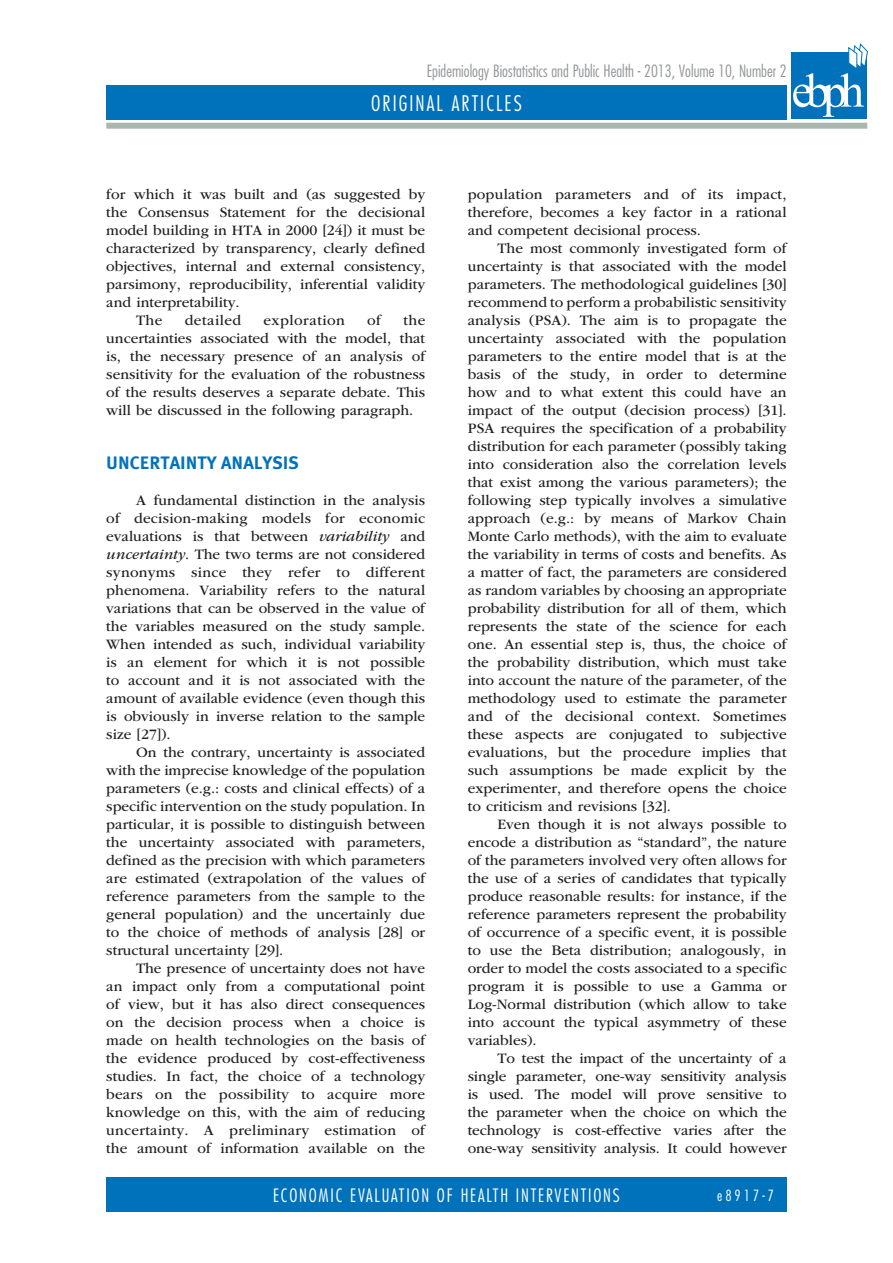
<style>
.page{position:relative;width:893px;height:1263px;background:#fff}
.page>*{position:absolute;margin:0;border:0;box-sizing:border-box;transform-origin:0 0}
.t1{font:300 condensed 21px "Futura Std";letter-spacing:.1em;color:#fff}
.t2{font:300 condensed 18px "Futura Std";letter-spacing:.1em;color:#fff}
.t3{font:700 18px "Meta Plus";color:#0072bc}
.t4{font:300 condensed 16.5px "Futura Std";color:#939598}
.t5{font:15px/18px "ITC Garamond Std";color:#231f20;text-align:justify}
.t6{font:15px "ITC Garamond Std";letter-spacing:.03em;color:#231f20}
.t7{font:300 condensed 15px "Futura Std";letter-spacing:.2em;color:#fff}
.s1{font-style:italic}
</style>
<div class="page">
<div style="left:106px;top:85px;width:681px;height:34px;background:#0072bc"></div>
<div style="left:106px;top:1178px;width:681px;height:34px;background:#0072bc"></div>
<div style="left:106px;top:123px;width:761px;height:6px;background:#a9b7ae"></div>
<div style="left:791px;top:52px;width:76px;height:67px;background:#0072bc"></div>
<svg style="left:793px;top:43px;width:75px;height:74px"></svg>
<p class="t4" style="left:427px;top:62px;width:361px">Epidemiology Biostatistics and Public Health - 2013, Volume 10, Number 2</p>
<h1 class="t1" style="left:371px;top:91px;width:152px">ORIGINAL ARTICLES</h1>
<p class="t5" style="left:106px;top:185px;width:320px">for which it was built and (as suggested by</p>
<p class="t5" style="left:106px;top:203px;width:320px">the Consensus Statement for the decisional</p>
<p class="t5" style="left:106px;top:221px;width:320px">model building in HTA in 2000 [24]) it must be</p>
<p class="t5" style="left:106px;top:239px;width:320px">characterized by transparency, clearly defined</p>
<p class="t5" style="left:106px;top:257px;width:320px">objectives, internal and external consistency,</p>
<p class="t5" style="left:106px;top:275px;width:320px">parsimony, reproducibility, inferential validity</p>
<p class="t5" style="left:106px;top:293px;width:135px">and interpretability.</p>
<p class="t5" style="left:136px;top:311px;width:28px">The</p>
<p class="t6" style="left:185px;top:312px;width:58px">detailed</p>
<p class="t6" style="left:263px;top:312px;width:83px">exploration</p>
<p class="t5" style="left:367px;top:311px;width:15px">of</p>
<p class="t5" style="left:468px;top:185px;width:320px">population parameters and of its impact, therefore, becomes a key factor in a rational and competent decisional process.</p>
<p class="t5" style="left:468px;top:239px;width:321px;text-indent:30px">The most commonly investigated form of uncertainty is that associated with the model parameters. The methodological guidelines [30] recommend to perform a probabilistic sensitivity analysis (PSA). The aim is to propagate the uncertainty associated with the population parameters to the entire model that is at the basis of the study, in order to determine how and to what extent this could have an impact of the output (decision process) [31].<br>PSA requires the specification of a probability distribution for each parameter (possibly taking into consideration also the correlation levels that exist among the various parameters); the following step typically involves a simulative approach (e.g.: by means of Markov Chain Monte Carlo methods), with the aim to evaluate the variability in terms of costs and benefits. As a matter of fact, the parameters are considered as random variables by choosing an appropriate probability distribution for all of them, which represents the state of the science for each one. An essential step is, thus, the choice of the probability distribution, which must take into account the nature of the parameter, of the methodology used to estimate the parameter and of the decisional context. Sometimes these aspects are conjugated to subjective evaluations, but the procedure implies that such assumptions be made explicit by the experimenter, and therefore opens the choice to criticism and revisions [32].</p>
<p class="t5" style="left:468px;top:815px;width:320px;text-indent:30px">Even though it is not always possible to encode a distribution as “standard”, the nature of the parameters involved very often allows for the use of a series of candidates that typically produce reasonable results: for instance, if the reference parameters represent the probability of occurrence of a specific event, it is possible to use the Beta distribution; analogously, in order to model the costs associated to a specific program it is possible to use a Gamma or Log-Normal distribution (which allow to take into account the typical asymmetry of these variables).</p>
<p class="t5" style="left:468px;top:1049px;width:320px;text-indent:30px">To test the impact of the uncertainty of a single parameter, one-way sensitivity analysis is used. The model will prove sensitive to the parameter when the choice on which the technology is cost-effective varies after the one-way sensitivity analysis. It could however</p>
<p class="t7" style="left:717px;top:1187px;width:58px">e8917-7</p>
<p class="t5" style="left:106px;top:311px;width:321px;text-indent:297px">the uncertainties associated with the model, that is, the necessary presence of an analysis of sensitivity for the evaluation of the robustness of the results deserves a separate debate. This will be discussed in the following paragraph.</p>
<p class="t3" style="left:106px;top:452px;width:194px">UNCERTAINTY ANALYSIS</p>
<p class="t5" style="left:106px;top:491px;width:320px;text-indent:30px">A fundamental distinction in the analysis of decision-making models for economic evaluations is that between <span class="s1">variability</span> and <span class="s1">uncertainty</span>. The two terms are not considered synonyms since they refer to different phenomena. Variability refers to the natural variations that can be observed in the value of the variables measured on the study sample.<br>When intended as such, individual variability is an element for which it is not possible to account and it is not associated with the amount of available evidence (even though this is obviously in inverse relation to the sample size [27]).</p>
<p class="t5" style="left:106px;top:743px;width:320px;text-indent:30px">On the contrary, uncertainty is associated with the imprecise knowledge of the population parameters (e.g.: costs and clinical effects) of a specific intervention on the study population. In particular, it is possible to distinguish between the uncertainty associated with parameters, defined as the precision with which parameters are estimated (extrapolation of the values of reference parameters from the sample to the general population) and the uncertainly due to the choice of methods of analysis [28] or structural uncertainty [29].</p>
<p class="t5" style="left:106px;top:959px;width:320px;text-indent:30px">The presence of uncertainty does not have an impact only from a computational point of view, but it has also direct consequences on the decision process when a choice is made on health technologies on the basis of the evidence produced by cost-effectiveness studies. In fact, the choice of a technology bears on the possibility to acquire more knowledge on this, with the aim of reducing uncertainty. A preliminary estimation of the amount of information available on the</p>
<p class="t2" style="left:273px;top:1185px;width:348px">ECONOMIC EVALUATION OF HEALTH INTERVENTIONS</p>
</div>
